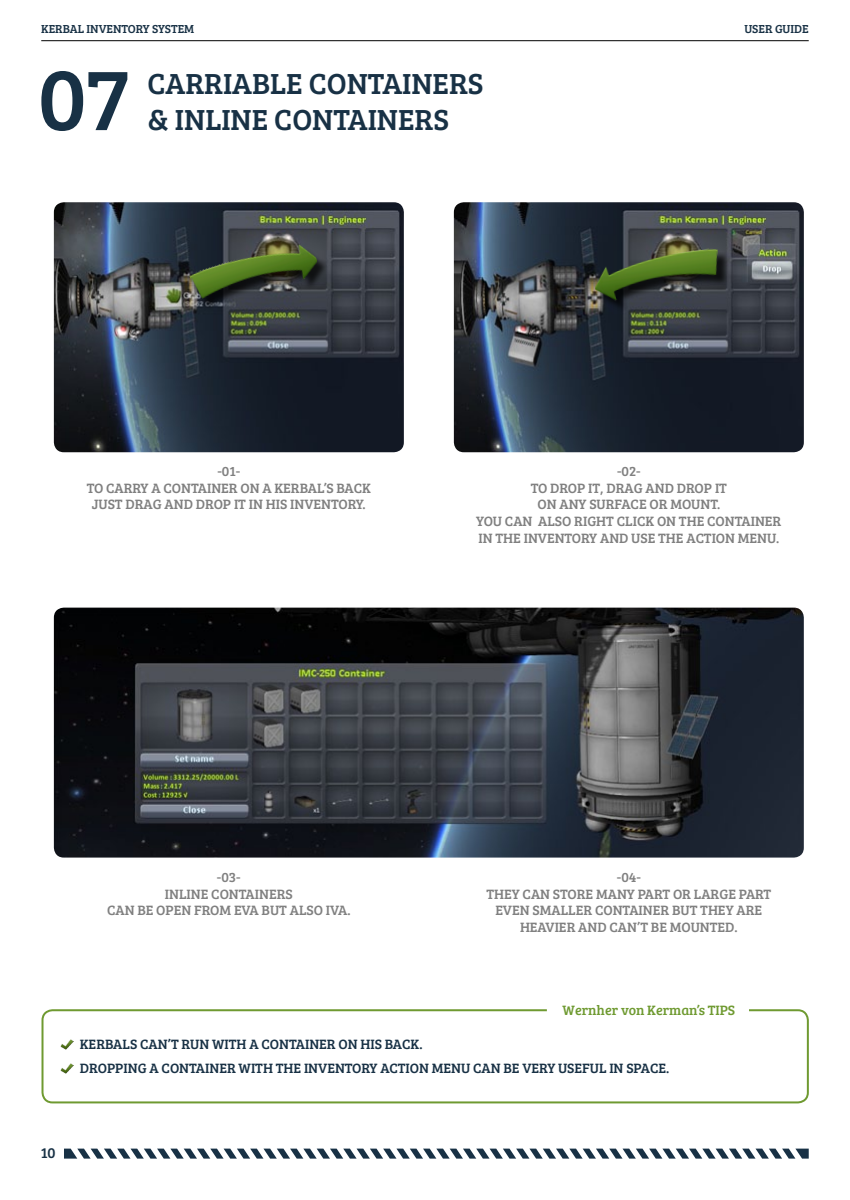
<style>
.page{position:relative;width:850px;height:1200px;background:#fff}
.page>*{position:absolute;margin:0;border:0;box-sizing:border-box;transform-origin:0 0}
.t1{font:90px "Bree Serif";color:#183145}
.t2{font:30px "Bree Serif";color:#183145}
.t3{font:15px "Bree Serif";color:#183145}
.t4{font:14px/16.8px "Bree Serif";color:#808080;text-align:center}
.t5{font:14px/24px "Bree Serif";color:#183145}
.t6{font:14px "Bree Serif";color:#6f9a31}
.t7{font:12px "Bree Serif";color:#183145}
</style>
<div class="page">
<hr style="left:41px;top:40px;width:768px;height:1px;background:#000">
<svg style="left:64px;top:1149px;width:745px;height:10px"></svg>
<div style="left:42px;top:1009px;width:767px;height:94px;border:2px solid #6f9a31;border-radius:10px"></div>
<svg style="left:61px;top:1040px;width:12px;height:10px"></svg>
<svg style="left:61px;top:1064px;width:12px;height:10px"></svg>
<img style="left:54px;top:202px;width:350px;height:250px">
<div style="left:192px;top:248px;width:137px;height:63px;background:#000;opacity:.75"></div>
<img style="left:189px;top:236px;width:133px;height:77px">
<img style="left:454px;top:202px;width:350px;height:250px">
<div style="left:597px;top:252px;width:133px;height:60px;background:#000;opacity:.75"></div>
<img style="left:592px;top:247px;width:130px;height:57px">
<img style="left:54px;top:608px;width:750px;height:250px">
<p class="t7" style="left:41px;top:20px;width:155px">KERBAL INVENTORY SYSTEM</p>
<p class="t7" style="left:744px;top:20px;width:66px">USER GUIDE</p>
<h1 class="t1" style="left:38px;top:33px;width:92px">07</h1>
<h2 class="t2" style="left:148px;top:62px;width:337px">CARRIABLE CONTAINERS</h2>
<h2 class="t2" style="left:148px;top:98px;width:303px">&amp; INLINE CONTAINERS</h2>
<p class="t4" style="left:87px;top:462px;width:286px">-01-<br>TO CARRY A CONTAINER ON A KERBAL’S BACK<br>JUST DRAG AND DROP IT IN HIS INVENTORY.</p>
<p class="t4" style="left:476px;top:462px;width:307px">-02-<br>TO DROP IT, DRAG AND DROP IT<br>ON ANY SURFACE OR MOUNT.<br>YOU CAN ALSO RIGHT CLICK ON THE CONTAINER<br>IN THE INVENTORY AND USE THE ACTION MENU.</p>
<p class="t4" style="left:107px;top:868px;width:245px">-03-<br>INLINE CONTAINERS<br>CAN BE OPEN FROM EVA BUT ALSO IVA.</p>
<p class="t4" style="left:486px;top:868px;width:286px">-04-<br>THEY CAN STORE MANY PART OR LARGE PART<br>EVEN SMALLER CONTAINER BUT THEY ARE<br>HEAVIER AND CAN’T BE MOUNTED.</p>
<p class="t6" style="left:563px;top:1000px;width:174px">WERNHER VON KERMAN’S TIPS</p>
<p class="t5" style="left:80px;top:1031px;width:344px">KERBALS CAN’T RUN WITH A CONTAINER ON HIS BACK.<br>DROPPI</p>
<p class="t5" style="left:128px;top:1055px;width:71px">NGACONTAINER</p>
<p class="t5" style="left:239px;top:1055px;width:10px">WITH</p>
<p class="t5" style="left:276px;top:1055px;width:10px">THE</p>
<p class="t5" style="left:304px;top:1055px;width:332px">INVENTORY ACTION MENU CAN BE VERY USEFUL IN SPACE</p>
<p class="t5" style="left:666px;top:1055px;width:5px">.</p>
<p class="t3" style="left:41px;top:1142px;width:16px">10</p>
</div>
